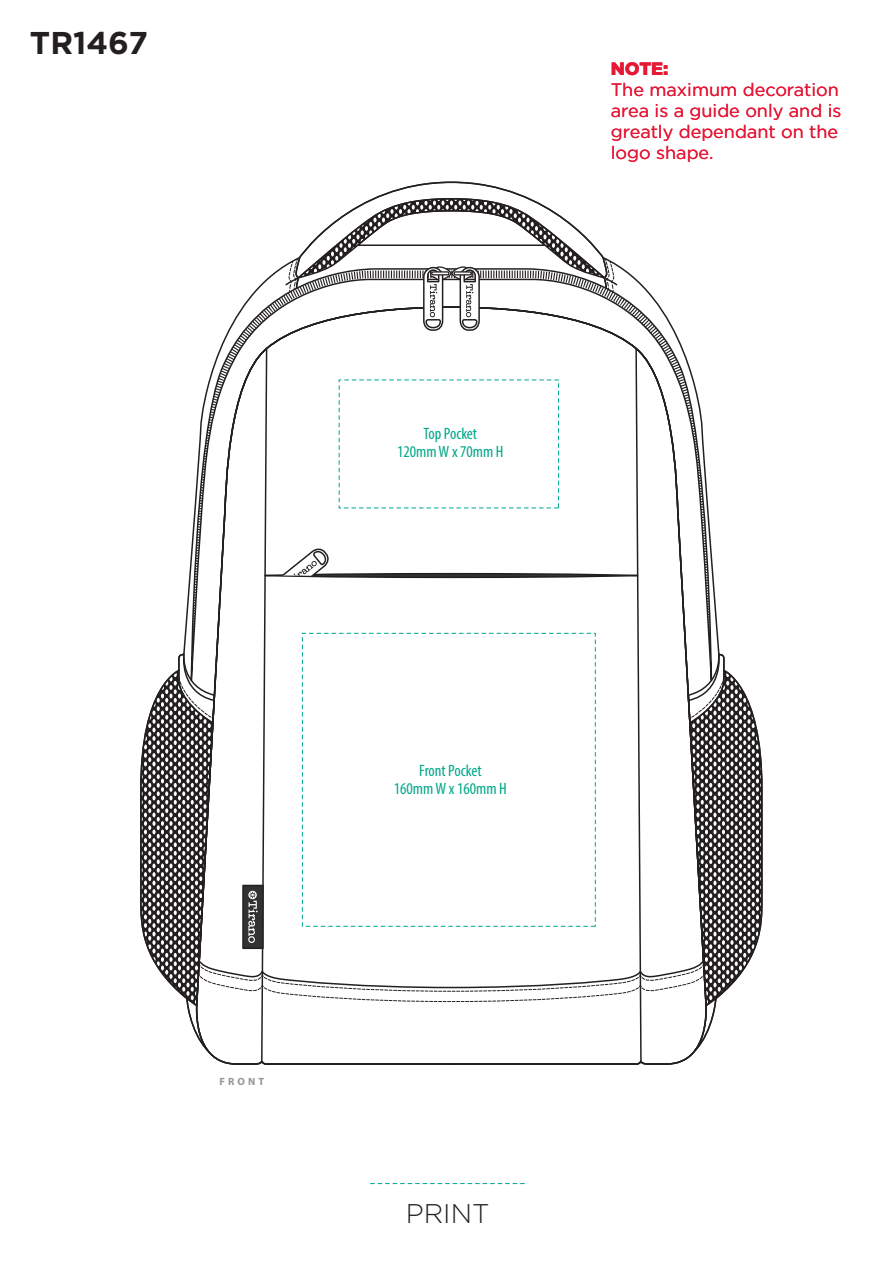
<style>
.page{position:relative;width:893px;height:1263px;background:#fff}
.page>*{position:absolute;margin:0;border:0;box-sizing:border-box;transform-origin:0 0}
.t1{font:700 31.5px "Gotham";color:#231f20}
.t2{font:300 27px "Gotham";color:#231f20}
.t3{font:18px/21px "Gotham";color:#e51836}
.t4{font:900 18px "Gotham";color:#e51836}
.t5{font:condensed 16.5px/18px "Myriad Pro";color:#00a788;text-align:center}
.t6{font:700 10.5px "Myriad Pro";letter-spacing:.3em;color:#939598}
</style>
<div class="page">
<svg style="left:220px;top:306px;width:463px;height:41px"></svg>
<svg style="left:284px;top:181px;width:335px;height:151px"></svg>
<svg style="left:140px;top:347px;width:623px;height:716px"></svg>
<div style="left:302px;top:633px;width:294px;height:294px;border:1px dashed #00a788"></div>
<svg style="left:370px;top:1183px;width:155px;height:1px"></svg>
<h1 class="t1" style="left:30px;top:25px;width:120px">TR1467</h1>
<p class="t6" style="left:219px;top:1075px;width:46px">FRONT</p>
<p class="t5" style="left:397px;top:424px;width:108px">Top Pocket<br>120mm W x 70mm H</p>
<p class="t4" style="left:611px;top:58px;width:59px">NOTE:</p>
<p class="t3" style="left:611px;top:78px;width:232px">The maximum decoration area is a guide only and is greatly dependant on the logo shape.</p>
<p class="t5" style="left:394px;top:761px;width:114px">Front Pocket<br>160mm W x 160mm H</p>
<h2 class="t2" style="left:406px;top:1198px;width:85px">PRINT</h2>
</div>
